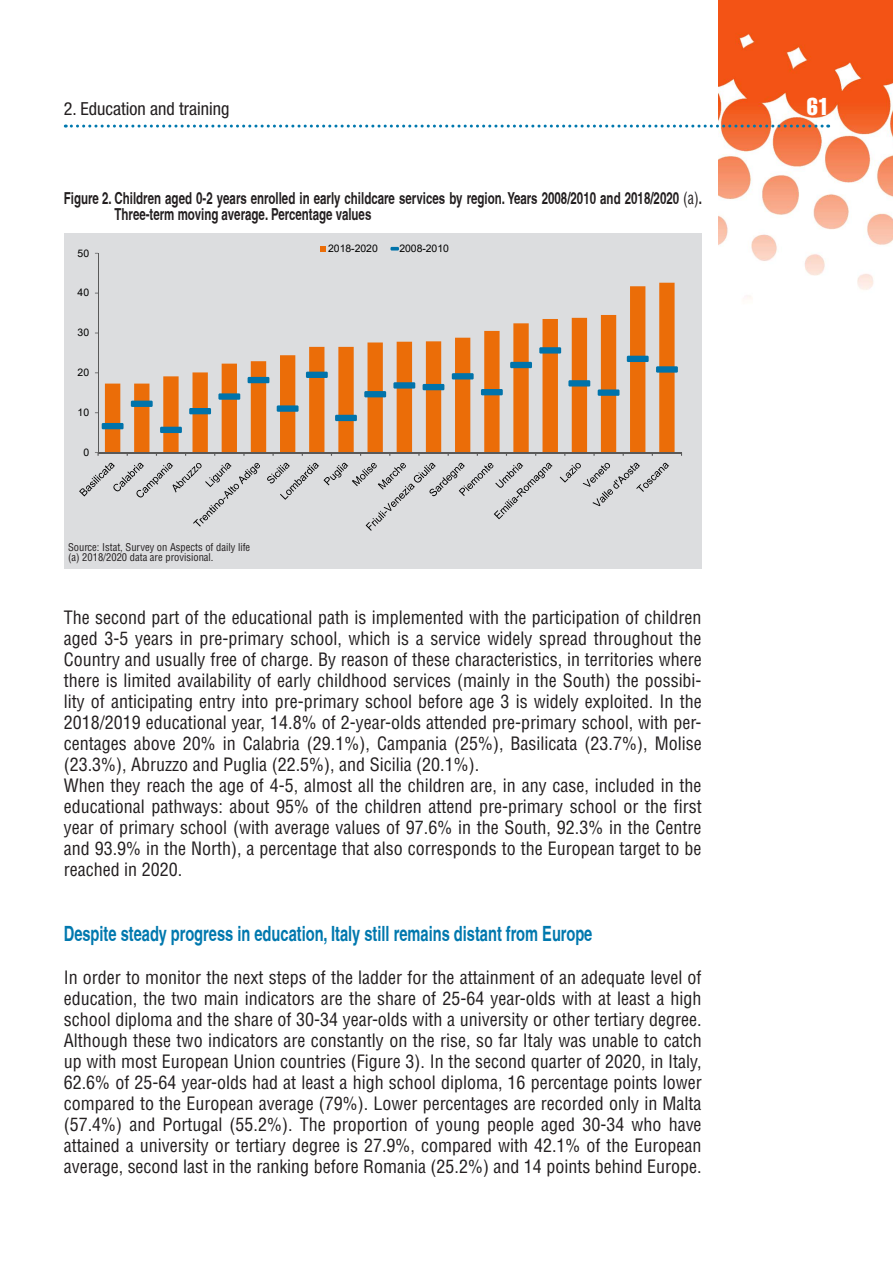
<style>
.page{position:relative;width:893px;height:1263px;background:#fff}
.page>*{position:absolute;margin:0;border:0;box-sizing:border-box;transform-origin:0 0}
.t1{font:24px "Helvetica LT Std Comp";color:#fff}
.t2{font:700 condensed 21px "Helvetica";color:#0078ae;scale:.85 1}
.t3{font:condensed 18px/21px "Helvetica LT Std";color:#231f20}
.t4{font:condensed 18px "Helvetica Neue LT Std";color:#231f20}
.t5{font:700 condensed 16.5px/16.5px "Helvetica";color:#231f20;scale:.85 1}
.t6{font:condensed 10.5px/10.5px "Helvetica LT Std";color:#231f20}
.t7{font:10.35px "Arial";color:#000}
.s1{font-family:"Helvetica LT Std";font-weight:400}
</style>
<div class="page">
<img style="left:719px;top:0;width:174px;height:299px">
<svg style="left:65px;top:125px;width:764px;height:3px"></svg>
<div style="left:64px;top:233px;width:638px;height:336px;background:#dcdddf"></div>
<svg style="left:105px;top:283px;width:570px;height:169px"></svg>
<hr style="left:98px;top:253px;width:1px;height:200px;background:#595959">
<hr style="left:98px;top:452px;width:583px;height:1px;background:#595959">
<svg style="left:102px;top:423px;width:22px;height:6px"></svg>
<svg style="left:131px;top:401px;width:22px;height:6px"></svg>
<svg style="left:160px;top:427px;width:22px;height:6px"></svg>
<svg style="left:189px;top:408px;width:22px;height:6px"></svg>
<svg style="left:218px;top:393px;width:22px;height:7px"></svg>
<svg style="left:248px;top:377px;width:21px;height:6px"></svg>
<svg style="left:277px;top:405px;width:22px;height:7px"></svg>
<svg style="left:306px;top:372px;width:22px;height:6px"></svg>
<svg style="left:335px;top:415px;width:22px;height:6px"></svg>
<svg style="left:364px;top:391px;width:22px;height:6px"></svg>
<svg style="left:393px;top:382px;width:22px;height:7px"></svg>
<svg style="left:423px;top:384px;width:21px;height:6px"></svg>
<svg style="left:452px;top:373px;width:22px;height:6px"></svg>
<svg style="left:481px;top:389px;width:22px;height:6px"></svg>
<svg style="left:510px;top:362px;width:22px;height:6px"></svg>
<svg style="left:539px;top:347px;width:22px;height:7px"></svg>
<svg style="left:568px;top:380px;width:22px;height:6px"></svg>
<svg style="left:598px;top:389px;width:21px;height:7px"></svg>
<svg style="left:627px;top:356px;width:22px;height:6px"></svg>
<svg style="left:656px;top:366px;width:22px;height:7px"></svg>
<svg style="left:79px;top:463px;width:181px;height:64px"></svg>
<svg style="left:267px;top:463px;width:286px;height:68px"></svg>
<svg style="left:560px;top:463px;width:109px;height:43px"></svg>
<svg style="left:321px;top:246px;width:5px;height:5px"></svg>
<svg style="left:390px;top:247px;width:9px;height:4px"></svg>
<p class="t4" style="left:64px;top:98px;width:167px">2. Education and training</p>
<h1 class="t1" style="left:807px;top:91px;width:24px">61</h1>
<p class="t5" style="left:114px;top:189px;width:693px;text-indent:-51px">Figure 2. Children aged 0-2 years enrolled in early childcare services by region. Years 2008/2010 and 2018/2020 <span class="s1">(a)</span>.<br>Three-term moving average. Percentage values</p>
<p class="t7" style="left:78px;top:246px;width:13px">50</p>
<p class="t7" style="left:78px;top:286px;width:13px">40</p>
<p class="t7" style="left:78px;top:325px;width:13px">30</p>
<p class="t7" style="left:78px;top:365px;width:13px">20</p>
<p class="t7" style="left:78px;top:405px;width:13px">10</p>
<p class="t7" style="left:83px;top:445px;width:7px">0</p>
<p class="t6" style="left:68px;top:541px;width:184px">Source: Istat, Survey on Aspects of daily life (a) 2018/2020 data are provisional.</p>
<p class="t7" style="left:328px;top:241px;width:51px">2018-2020</p>
<p class="t7" style="left:399px;top:241px;width:51px">2008-2010</p>
<p class="t3" style="left:64px;top:607px;width:639px">The second part of the educational path is implemented with the participation of children aged 3-5 years in pre-primary school, which is a service widely spread throughout the Country and usually free of charge. By reason of these characteristics, in territories where there is limited availability of early childhood services (mainly in the South) the possibi&shy;lity of anticipating entry into pre-primary school before age 3 is widely exploited. In the 2018/2019 educational year, 14.8% of 2-year-olds attended pre-primary school, with per&shy;centages above 20% in Calabria (29.1%), Campania (25%), Basilicata (23.7%), Molise (23.3%), Abruzzo and Puglia (22.5%), and Sicilia (20.1%).<br>When they reach the age of 4-5, almost all the children are, in any case, included in the educational pathways: about 95% of the children attend pre-primary school or the first year of primary school (with average values of 97.6% in the South, 92.3% in the Centre and 93.9% in the North), a percentage that also corresponds to the European target to be reached in 2020.</p>
<p class="t2" style="left:64px;top:921px;width:623px">Despite steady progress in education, Italy still remains distant from Europe</p>
<p class="t3" style="left:64px;top:966px;width:639px;text-align:justify">In order to monitor the next steps of the ladder for the attainment of an adequate level of education, the two main indicators are the share of 25-64 year-olds with at least a high school diploma and the share of 30-34 year-olds with a university or other tertiary degree.<br>Although these two indicators are constantly on the rise, so far Italy was unable to catch up with most European Union countries (Figure 3). In the second quarter of 2020, in Italy, 62.6% of 25-64 year-olds had at least a high school diploma, 16 percentage points lower compared to the European average (79%). Lower percentages are recorded only in Malta (57.4%) and Portugal (55.2%). The proportion of young people aged 30-34 who have attained a university or tertiary degree is 27.9%, compared with 42.1% of the European average, second last in the ranking before Romania (25.2%) and 14 points behind Europe.</p>
</div>
